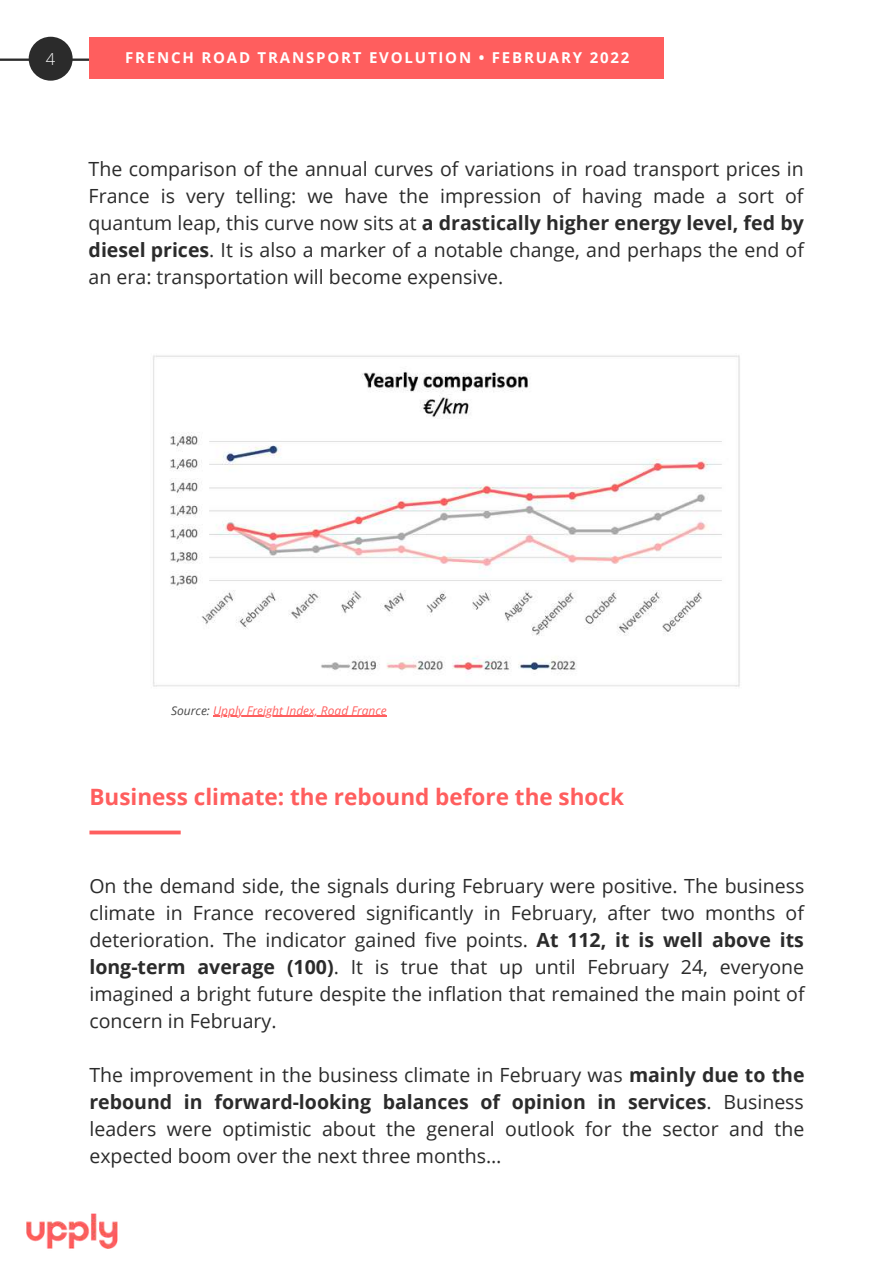
<style>
.page{position:relative;width:894px;height:1264px;background:#fff}
.page>*{position:absolute;margin:0;border:0;box-sizing:border-box;transform-origin:0 0}
.t1{font:700 22.5px "Open Sans";color:#ff5e5e}
.t2{font:19.5px/27px "Open Sans";color:#2b2b2b;text-align:justify}
.t3{font:300 16.5px "Open Sans";color:#fff}
.t4{font:700 15px "Open Sans";letter-spacing:.12em;color:#fff}
.t5{font:italic 12px "Open Sans";color:#ff5e5e}
.s1{font-weight:700}
.s2{color:#494949}
</style>
<div class="page">
<svg style="left:0;top:58px;width:89px;height:3px"></svg>
<div style="left:29px;top:37px;width:44px;height:44px;background:#2b2b2b;border-radius:50%"></div>
<img style="left:26px;top:1213px;width:92px;height:36px">
<img style="left:153px;top:355px;width:587px;height:332px">
<svg style="left:89px;top:830px;width:92px;height:4px"></svg>
<div style="left:89px;top:37px;width:574px;height:41px;background:#ff5e5e"></div>
<hr style="left:213px;top:715px;width:174px;height:1px;background:#ff5e5e">
<p class="t3" style="left:46px;top:48px;width:11px">4</p>
<p class="t4" style="left:125px;top:47px;width:505px">FRENCH ROAD TRANSPORT EVOLUTION • FEBRUARY 2022</p>
<p class="t2" style="left:89px;top:155px;width:716px">The comparison of the annual curves of variations in road transport prices in France is very telling: we have the impression of having made a sort of quantum leap, this curve now sits at <span class="s1">a drastically higher energy level, fed by diesel prices</span>. It is also a marker of a notable change, and perhaps the end of an era: transportation will become expensive.</p>
<p class="t5" style="left:171px;top:702px;width:217px"><span class="s2">Source:</span> Upply Freight Index, Road France</p>
<p class="t1" style="left:89px;top:781px;width:536px">Business climate: the rebound before the shock</p>
<p class="t2" style="left:89px;top:871px;width:716px">On the demand side, the signals during February were positive. The business climate in France recovered significantly in February, after two months of deterioration. The indicator gained five points. <span class="s1">At 112, it is well above its long-term average (100)</span>. It is true that up until February 24, everyone imagined a bright future despite the inflation that remained the main point of concern in February.</p>
<p class="t2" style="left:89px;top:1060px;width:716px">The improvement in the business climate in February was <span class="s1">mainly due to the rebound in forward-looking balances of opinion in services</span>. Business leaders were optimistic about the general outlook for the sector and the expected boom over the next three months…</p>
</div>
